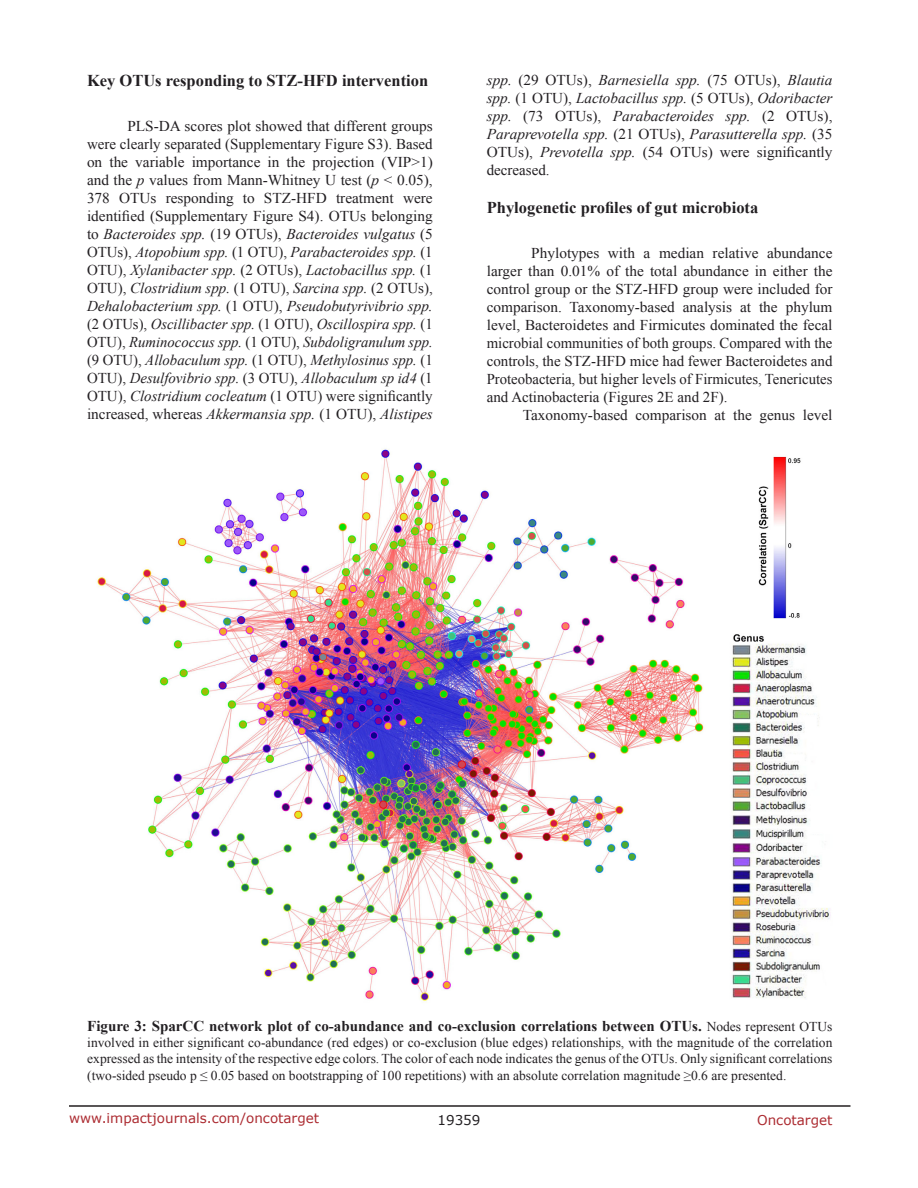
<style>
.page{position:relative;width:918px;height:1188px;background:#fff}
.page>*{position:absolute;margin:0;border:0;box-sizing:border-box;transform-origin:0 0}
.SubHeading{font:700 16.5px "Times New Roman";color:#221f22}
.BodyText{font:15px/18px "Times New Roman";color:#221f22;text-align:justify}
.BodyText-2{font:italic 15px/18px "Times New Roman";color:#221f22;text-align:justify}
.FigureText{font:700 15px "Times New Roman";color:#221f22}
.FigureText-2{font:13.5px/16.2px "Times New Roman";color:#221f22;text-align:justify}
.t1{font:13.5px "Verdana";color:#ac2b31}
.t2{font:13.5px "Verdana";color:#221f22}
.s1{font-style:italic}
.s2{font-style:normal}
.s3{font-weight:400;font-size:13.5px}
</style>
<div class="page">
<hr style="left:69px;top:1105px;width:781px;height:2px;background:#231f20">
<img style="left:97px;top:449px;width:734px;height:552px">
<p class="SubHeading" style="left:87px;top:69px;width:343px">Key OTUs responding to STZ-HFD intervention</p>
<p class="BodyText" style="left:87px;top:117px;width:347px;text-indent:40px">PLS-DA scores plot showed that different groups were clearly separated (Supplementary Figure S3). Based on the variable importance in the projection (VIP&gt;1) and the <span class="s1">p</span> values from Mann-Whitney U test (<span class="s1">p</span> &lt; 0.05), 378 OTUs responding to STZ-HFD treatment were identified (Supplementary Figure S4). OTUs belonging to <span class="s1">Bacteroides spp.</span> (19 OTUs), <span class="s1">Bacteroides vulgatus</span> (5<br>OTUs), <span class="s1">Atopobium spp.</span> (1 OTU), <span class="s1">Parabacteroides spp.</span> (1<br>OTU), <span class="s1">Xylanibacter spp.</span> (2 OTUs), <span class="s1">Lactobacillus spp.</span> (1<br>OTU), <span class="s1">Clostridium spp.</span> (1 OTU), <span class="s1">Sarcina spp.</span> (2 OTUs), <span class="s1">Dehalobacterium spp.</span> (1 OTU), <span class="s1">Pseudobutyrivibrio spp. </span>(2 OTUs), <span class="s1">Oscillibacter spp.</span> (1 OTU), <span class="s1">Oscillospira spp.</span> (1<br>OTU), <span class="s1">Ruminococcus spp.</span> (1 OTU), <span class="s1">Subdoligranulum spp. </span>(9 OTU), <span class="s1">Allobaculum spp.</span> (1 OTU), <span class="s1">Methylosinus spp.</span> (1<br>OTU), <span class="s1">Desulfovibrio spp.</span> (3 OTU), <span class="s1">Allobaculum sp id4</span> (1<br>OTU), <span class="s1">Clostridium cocleatum</span> (1 OTU) were significantly increased, whereas <span class="s1">Akkermansia spp.</span> (1 OTU), <span class="s1">Alistipes</span></p>
<p class="BodyText-2" style="left:487px;top:71px;width:347px">spp. <span class="s2">(29 OTUs),</span> Barnesiella spp. <span class="s2">(75 OTUs),</span> Blautia spp. <span class="s2">(1 OTU),</span> Lactobacillus spp. <span class="s2">(5 OTUs),</span> Odoribacter spp. <span class="s2">(73 OTUs),</span> Parabacteroides spp. <span class="s2">(2 OTUs), </span>Paraprevotella spp. <span class="s2">(21 OTUs),</span> Parasutterella spp. <span class="s2">(35<br>OTUs),</span> Prevotella spp. <span class="s2">(54 OTUs) were significantly decreased.</span></p>
<p class="SubHeading" style="left:487px;top:196px;width:273px">Phylogenetic profiles of gut microbiota</p>
<p class="BodyText" style="left:487px;top:244px;width:347px;text-indent:45px">Phylotypes with a median relative abundance larger than 0.01% of the total abundance in either the control group or the STZ-HFD group were included for comparison. Taxonomy-based analysis at the phylum level, Bacteroidetes and Firmicutes dominated the fecal microbial communities of both groups. Compared with the controls, the STZ-HFD mice had fewer Bacteroidetes and Proteobacteria, but higher levels of Firmicutes, Tenericutes and Actinobacteria (Figures 2E and 2F).</p>
<p class="BodyText" style="left:523px;top:406px;width:311px">Taxonomy-based comparison at the genus level</p>
<p class="FigureText" style="left:87px;top:1016px;width:747px">Figure 3: SparCC network plot of co-abundance and co-exclusion correlations between OTUs. <span class="s3">Nodes represent OTUs</span></p>
<p class="FigureText-2" style="left:87px;top:1034px;width:747px">involved in either significant co-abundance (red edges) or co-exclusion (blue edges) relationships, with the magnitude of the correlation expressed as the intensity of the respective edge colors. The color of each node indicates the genus of the OTUs. Only significant correlations (two-sided pseudo p ≤ 0.05 based on bootstrapping of 100 repetitions) with an absolute correlation magnitude ≥0.6 are presented.</p>
<p class="t1" style="left:69px;top:1109px;width:252px">www.impactjournals.com/oncotarget</p>
<p class="t2" style="left:438px;top:1111px;width:44px">19359</p>
<p class="t1" style="left:757px;top:1111px;width:77px">Oncotarget</p>
</div>
